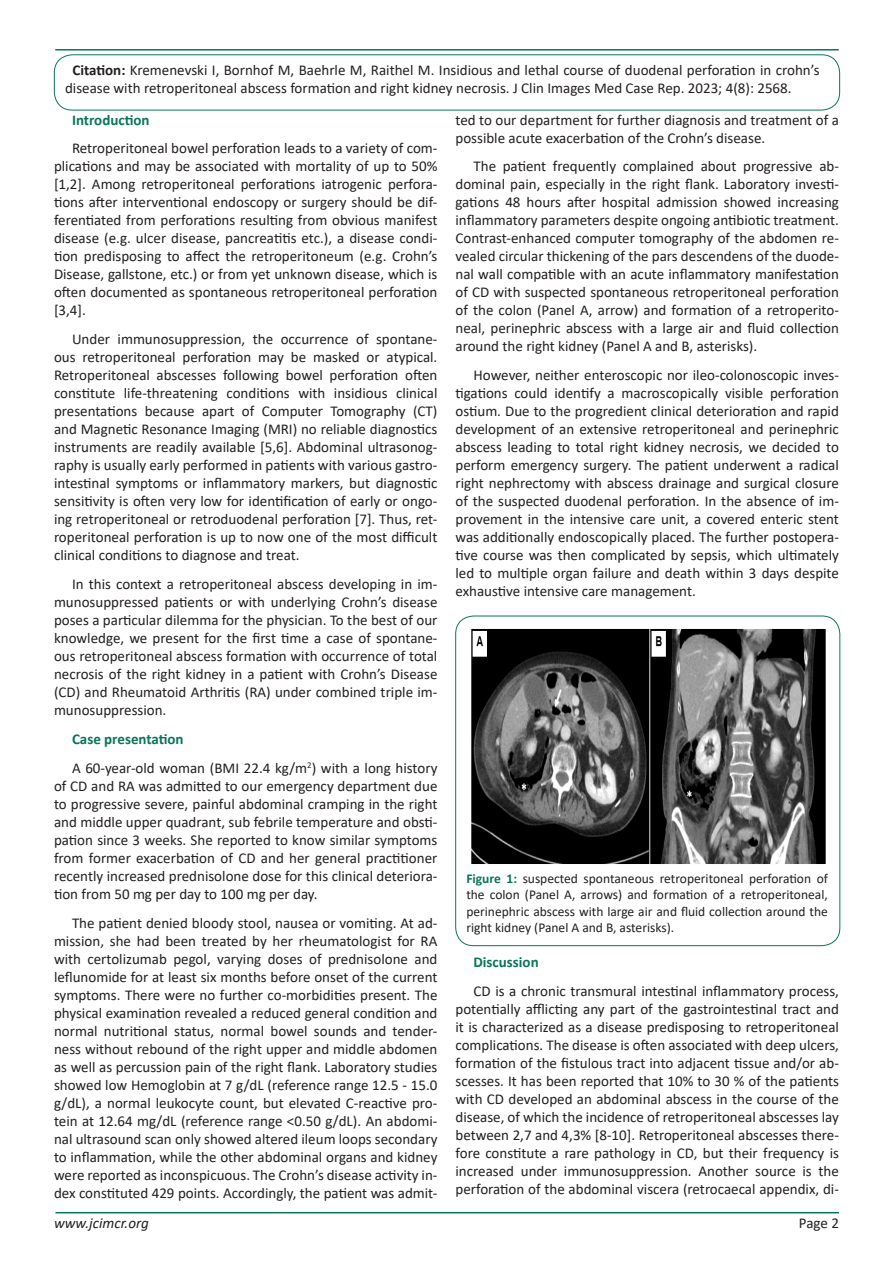
<style>
.page{position:relative;width:893px;height:1263px;background:#fff}
.page>*{position:absolute;margin:0;border:0;box-sizing:border-box;transform-origin:0 0}
.t1{font:15px/18px "Calibri";color:#231f20;text-align:justify}
.t2{font:700 15px "Calibri";color:#0a755b}
.t3{font:italic 15px "Calibri";color:#231f20}
.t4{font:13.5px/16.5px "Calibri";color:#231f20;text-align:justify}
.s1{font-weight:700}
.s2{font-weight:700;color:#0a755b}
</style>
<div class="page">
<hr style="left:55px;top:1212px;width:784px;height:1px;background:#0a755b">
<hr style="left:55px;top:49px;width:784px;height:2px;background:#0a755b">
<div style="left:54px;top:55px;width:786px;height:55px;border:1px solid #0a755b;border-radius:18px"></div>
<div style="left:455px;top:616px;width:385px;height:330px;border:1px solid #0a755b;border-radius:18px"></div>
<img style="left:471px;top:628px;width:355px;height:236px">
<p class="t1" style="left:65px;top:61px;width:756px;text-indent:8px"><span class="s1">Citation:</span> Kremenevski I, Bornhof M, Baehrle M, Raithel M. Insidious and lethal course of duodenal perforation in crohn’s disease with retroperitoneal abscess formation and right kidney necrosis. J Clin Images Med Case Rep. 2023; 4(8): 2568.</p>
<p class="t2" style="left:72px;top:109px;width:79px">Introduction</p>
<p class="t1" style="left:54px;top:139px;width:385px;text-indent:18px">Retroperitoneal bowel perforation leads to a variety of com&shy;plications and may be associated with mortality of up to 50% [1,2]. Among retroperitoneal perforations iatrogenic perfora&shy;tions after interventional endoscopy or surgery should be dif&shy;ferentiated from perforations resulting from obvious manifest disease (e.g. ulcer disease, pancreatitis etc.), a disease condi&shy;tion predisposing to affect the retroperitoneum (e.g. Crohn’s Disease, gallstone, etc.) or from yet unknown disease, which is often documented as spontaneous retroperitoneal perforation [3,4].</p>
<p class="t1" style="left:54px;top:330px;width:385px;text-indent:18px">Under immunosuppression, the occurrence of spontane&shy;ous retroperitoneal perforation may be masked or atypical.<br>Retroperitoneal abscesses following bowel perforation often constitute life-threatening conditions with insidious clinical presentations because apart of Computer Tomography (CT) and Magnetic Resonance Imaging (MRI) no reliable diagnostics instruments are readily available [5,6]. Abdominal ultrasonog&shy;raphy is usually early performed in patients with various gastro&shy;intestinal symptoms or inflammatory markers, but diagnostic sensitivity is often very low for identification of early or ongo&shy;ing retroperitoneal or retroduodenal perforation [7]. Thus, ret&shy;roperitoneal perforation is up to now one of the most difficult clinical conditions to diagnose and treat.</p>
<p class="t1" style="left:54px;top:575px;width:385px;text-indent:18px">In this context a retroperitoneal abscess developing in im&shy;munosuppressed patients or with underlying Crohn’s disease poses a particular dilemma for the physician. To the best of our knowledge, we present for the first time a case of spontane&shy;ous retroperitoneal abscess formation with occurrence of total necrosis of the right kidney in a patient with Crohn’s Disease (CD) and Rheumatoid Arthritis (RA) under combined triple im&shy;munosuppression.</p>
<p class="t2" style="left:72px;top:728px;width:113px">Case presentation</p>
<p class="t1" style="left:54px;top:758px;width:385px;text-indent:18px">A 60-year-old woman (BMI 22.4 kg/m<sup>2</sup>) with a long history of CD and RA was admitted to our emergency department due to progressive severe, painful abdominal cramping in the right and middle upper quadrant, sub febrile temperature and obsti&shy;pation since 3 weeks. She reported to know similar symptoms from former exacerbation of CD and her general practitioner recently increased prednisolone dose for this clinical deteriora&shy;tion from 50 mg per day to 100 mg per day.</p>
<p class="t1" style="left:54px;top:913px;width:385px;text-indent:18px">The patient denied bloody stool, nausea or vomiting. At ad&shy;mission, she had been treated by her rheumatologist for RA with certolizumab pegol, varying doses of prednisolone and leflunomide for at least six months before onset of the current symptoms. There were no further co-morbidities present. The physical examination revealed a reduced general condition and normal nutritional status, normal bowel sounds and tender&shy;ness without rebound of the right upper and middle abdomen as well as percussion pain of the right flank. Laboratory studies showed low Hemoglobin at 7 g/dL (reference range 12.5 - 15.0 g/dL), a normal leukocyte count, but elevated C-reactive pro&shy;tein at 12.64 mg/dL (reference range &lt;0.50 g/dL). An abdomi&shy;nal ultrasound scan only showed altered ileum loops secondary to inflammation, while the other abdominal organs and kidney were reported as inconspicuous. The Crohn’s disease activity in&shy;dex constituted 429 points. Accordingly, the patient was admit-</p>
<p class="t1" style="left:455px;top:110px;width:385px">ted to our department for further diagnosis and treatment of a possible acute exacerbation of the Crohn’s disease.</p>
<p class="t1" style="left:455px;top:157px;width:385px;text-indent:18px">The patient frequently complained about progressive ab&shy;dominal pain, especially in the right flank. Laboratory investi&shy;gations 48 hours after hospital admission showed increasing inflammatory parameters despite ongoing antibiotic treatment.<br>Contrast-enhanced computer tomography of the abdomen re&shy;vealed circular thickening of the pars descendens of the duode&shy;nal wall compatible with an acute inflammatory manifestation of CD with suspected spontaneous retroperitoneal perforation of the colon (Panel A, arrow) and formation of a retroperito&shy;neal, perinephric abscess with a large air and fluid collection around the right kidney (Panel A and B, asterisks).</p>
<p class="t1" style="left:455px;top:366px;width:385px;text-indent:18px">However, neither enteroscopic nor ileo-colonoscopic inves&shy;tigations could identify a macroscopically visible perforation ostium. Due to the progredient clinical deterioration and rapid development of an extensive retroperitoneal and perinephric abscess leading to total right kidney necrosis, we decided to perform emergency surgery. The patient underwent a radical right nephrectomy with abscess drainage and surgical closure of the suspected duodenal perforation. In the absence of im&shy;provement in the intensive care unit, a covered enteric stent was additionally endoscopically placed. The further postopera&shy;tive course was then complicated by sepsis, which ultimately led to multiple organ failure and death within 3 days despite exhaustive intensive care management.</p>
<p class="t4" style="left:466px;top:870px;width:363px"><span class="s2">Figure 1:</span> suspected spontaneous retroperitoneal perforation of the colon (Panel A, arrows) and formation of a retroperitoneal, perinephric abscess with large air and fluid collection around the right kidney (Panel A and B, asterisks).</p>
<p class="t2" style="left:473px;top:951px;width:67px">Discussion</p>
<p class="t1" style="left:455px;top:981px;width:385px;text-indent:18px">CD is a chronic transmural intestinal inflammatory process, potentially afflicting any part of the gastrointestinal tract and it is characterized as a disease predisposing to retroperitoneal complications. The disease is often associated with deep ulcers, formation of the fistulous tract into adjacent tissue and/or ab&shy;scesses. It has been reported that 10% to 30 % of the patients with CD developed an abdominal abscess in the course of the disease, of which the incidence of retroperitoneal abscesses lay between 2,7 and 4,3% [8-10]. Retroperitoneal abscesses there&shy;fore constitute a rare pathology in CD, but their frequency is increased under immunosuppression. Another source is the perforation of the abdominal viscera (retrocaecal appendix, di-</p>
<p class="t3" style="left:54px;top:1212px;width:96px">www.jcimcr.org</p>
<p class="t1" style="left:799px;top:1213px;width:42px">Page 2</p>
</div>
